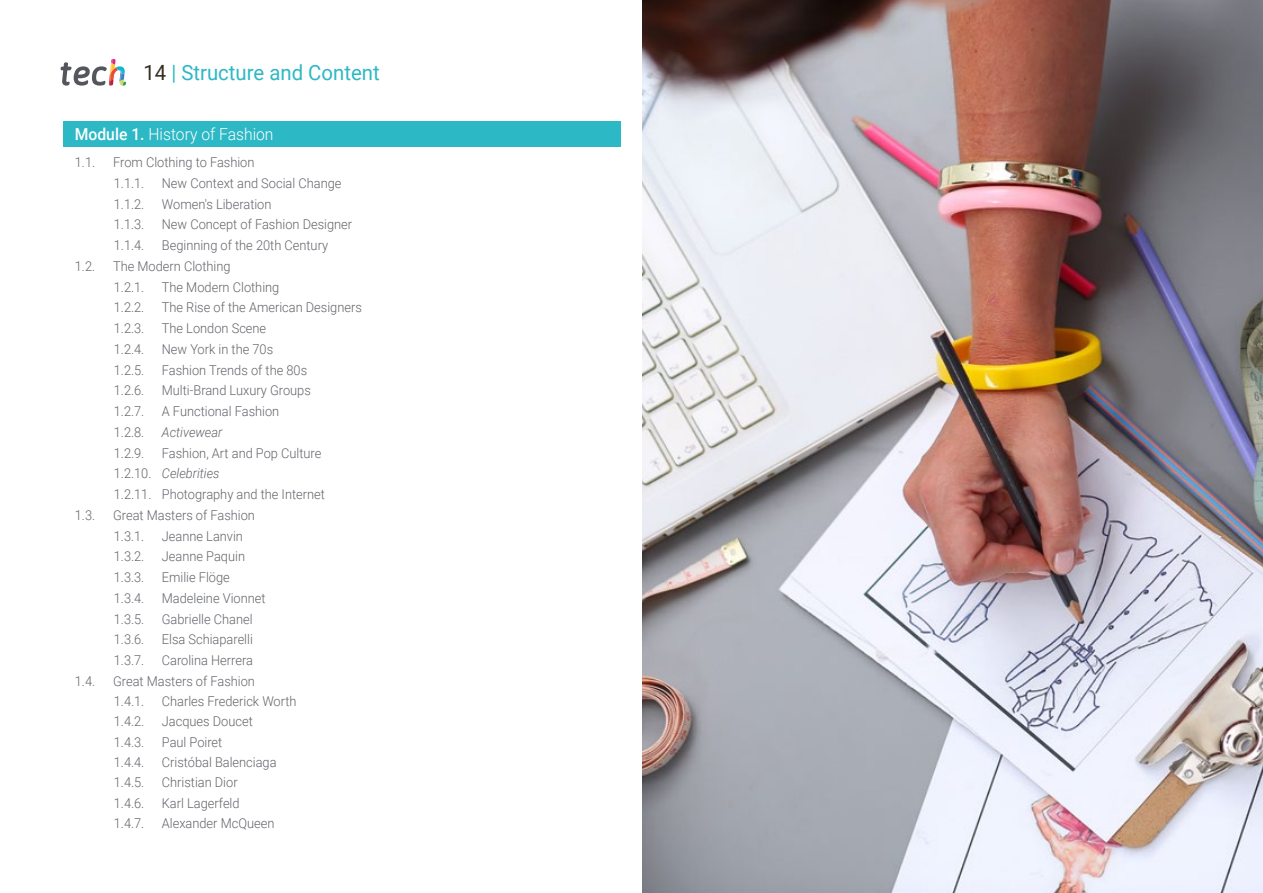
<style>
.page{position:relative;width:1263px;height:893px;background:#fff}
.page>*{position:absolute;margin:0;border:0;box-sizing:border-box;transform-origin:0 0}
.t1{font:21px "Roboto";color:#2db8c5}
.t2{font:300 16.5px "Roboto";color:#fff;scale:.95 1}
.t3{font:300 13.5px/20.7px "Roboto";color:#61646a;scale:.95 1}
.t4{font:italic 300 13.5px "Roboto";color:#61646a;scale:.95 1}
.s1{color:#312e20}
.s2{font-weight:500}
.s3{font-style:italic}
</style>
<div class="page">
<div style="left:64px;top:121px;width:557px;height:25px;background:#2db8c5"></div>
<svg style="left:61px;top:59px;width:65px;height:27px"></svg>
<img style="left:642px;top:0;width:621px;height:893px">
<h1 class="t1" style="left:144px;top:57px;width:238px"><span class="s1">14</span> | Structure and Content</h1>
<p class="t2" style="left:75px;top:123px;width:211px"><span class="s2">Module 1.</span> History of Fashion</p>
<p class="t3" style="left:75px;top:151px;width:23px">1.1.</p>
<p class="t3" style="left:113px;top:151px;width:150px">From Clothing to Fashion<br>1.1.1.</p>
<p class="t3" style="left:162px;top:172px;width:191px">New Context and Social Change</p>
<p class="t3" style="left:114px;top:193px;width:34px">1.1.2.</p>
<p class="t3" style="left:162px;top:193px;width:117px">Women's Liberation</p>
<p class="t3" style="left:114px;top:214px;width:34px">1.1.3.</p>
<p class="t3" style="left:162px;top:214px;width:202px">New Concept of Fashion Designer</p>
<p class="t3" style="left:114px;top:234px;width:34px">1.1.4.</p>
<p class="t3" style="left:162px;top:234px;width:177px">Beginning of the 20th Century</p>
<p class="t3" style="left:75px;top:255px;width:23px">1.2.</p>
<p class="t3" style="left:113px;top:255px;width:125px">The Modern Clothing<br>1.2.1.</p>
<p class="t3" style="left:162px;top:276px;width:125px">The Modern Clothing</p>
<p class="t3" style="left:114px;top:297px;width:34px">1.2.2.</p>
<p class="t3" style="left:162px;top:297px;width:212px">The Rise of the American Designers</p>
<p class="t3" style="left:114px;top:317px;width:34px">1.2.3.</p>
<p class="t3" style="left:162px;top:317px;width:111px">The London Scene</p>
<p class="t3" style="left:114px;top:338px;width:34px">1.2.4.</p>
<p class="t3" style="left:162px;top:338px;width:119px">New York in the 70s</p>
<p class="t3" style="left:114px;top:359px;width:34px">1.2.5.</p>
<p class="t3" style="left:162px;top:359px;width:154px">Fashion Trends of the 80s</p>
<p class="t3" style="left:114px;top:380px;width:34px">1.2.6.</p>
<p class="t3" style="left:162px;top:380px;width:158px">Multi-Brand Luxury Groups</p>
<p class="t3" style="left:114px;top:400px;width:34px">1.2.7.</p>
<p class="t3" style="left:162px;top:400px;width:125px">A Functional Fashion</p>
<p class="t3" style="left:114px;top:421px;width:34px">1.2.8.</p>
<p class="t4" style="left:162px;top:423px;width:65px">Activewear</p>
<p class="t3" style="left:114px;top:442px;width:34px">1.2.9.</p>
<p class="t3" style="left:114px;top:442px;width:224px;text-indent:48px">Fashion, Art and Pop Culture<br>1.2.10. <span class="s3">Celebrities<br></span>1.2.11. Photography and the Internet</p>
<p class="t3" style="left:75px;top:504px;width:23px">1.3.</p>
<p class="t3" style="left:113px;top:504px;width:151px">Great Masters of Fashion<br>1.3.1.</p>
<p class="t3" style="left:162px;top:525px;width:87px">Jeanne Lanvin</p>
<p class="t3" style="left:114px;top:546px;width:34px">1.3.2.</p>
<p class="t3" style="left:162px;top:546px;width:89px">Jeanne Paquin</p>
<p class="t3" style="left:114px;top:566px;width:34px">1.3.3.</p>
<p class="t3" style="left:162px;top:566px;width:73px">Emilie Flöge</p>
<p class="t3" style="left:114px;top:587px;width:34px">1.3.4.</p>
<p class="t3" style="left:162px;top:587px;width:111px">Madeleine Vionnet</p>
<p class="t3" style="left:114px;top:608px;width:34px">1.3.5.</p>
<p class="t3" style="left:162px;top:608px;width:97px">Gabrielle Chanel</p>
<p class="t3" style="left:114px;top:629px;width:34px">1.3.6.</p>
<p class="t3" style="left:162px;top:629px;width:97px">Elsa Schiaparelli</p>
<p class="t3" style="left:114px;top:649px;width:34px">1.3.7.</p>
<p class="t3" style="left:162px;top:649px;width:97px">Carolina Herrera</p>
<p class="t3" style="left:75px;top:670px;width:23px">1.4.</p>
<p class="t3" style="left:113px;top:670px;width:151px;line-height:20.2px">Great Masters of Fashion<br>1.4.1.</p>
<p class="t3" style="left:162px;top:690px;width:143px">Charles Frederick Worth</p>
<p class="t3" style="left:114px;top:711px;width:34px">1.4.2.</p>
<p class="t3" style="left:162px;top:711px;width:97px">Jacques Doucet</p>
<p class="t3" style="left:114px;top:731px;width:34px">1.4.3.</p>
<p class="t3" style="left:162px;top:731px;width:65px">Paul Poiret</p>
<p class="t3" style="left:114px;top:751px;width:34px">1.4.4.</p>
<p class="t3" style="left:162px;top:751px;width:122px">Cristóbal Balenciaga</p>
<p class="t3" style="left:114px;top:772px;width:34px">1.4.5.</p>
<p class="t3" style="left:162px;top:772px;width:81px">Christian Dior</p>
<p class="t3" style="left:114px;top:792px;width:34px">1.4.6.</p>
<p class="t3" style="left:162px;top:792px;width:83px">Karl Lagerfeld</p>
<p class="t3" style="left:114px;top:813px;width:34px">1.4.7.</p>
<p class="t3" style="left:162px;top:813px;width:120px">Alexander McQueen</p>
</div>
